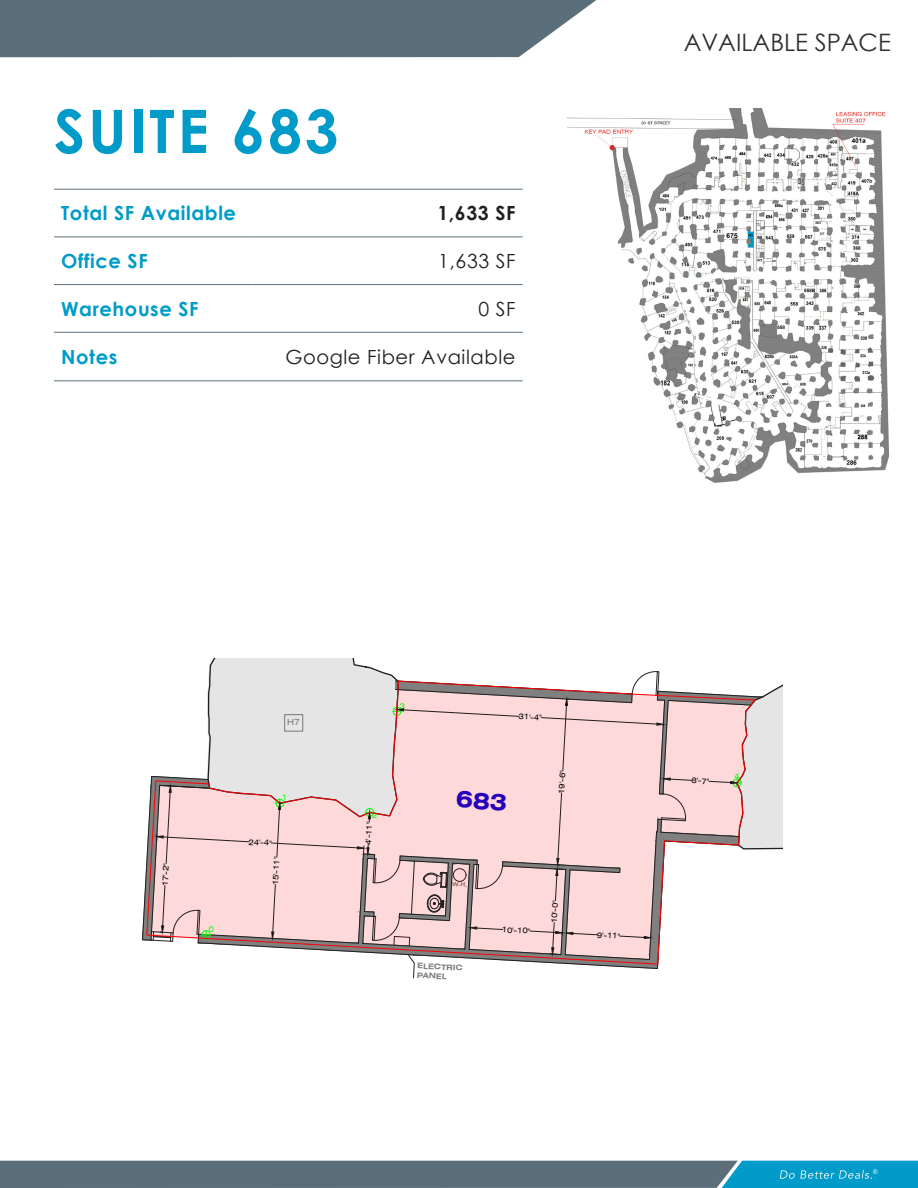
<style>
.page{position:relative;width:918px;height:1188px;background:#fff}
.page>*{position:absolute;margin:0;border:0;box-sizing:border-box;transform-origin:0 0}
.Letter_Text{font:700 60px "Century Gothic";letter-spacing:.05em;color:#009bc8}
.t1{font:24px "Century Gothic";color:#2e2f2f}
.t2{font:700 19.5px "Century Gothic";letter-spacing:.03em;color:#009bc8}
.t3{font:19.5px "Century Gothic";letter-spacing:.03em;color:#231f20}
.t4{font:700 19.5px "Century Gothic";color:#231f20}
.t5{font:expanded 8.7px "Swiss 721 BT";color:#767676}
.t6{font:expanded 7.8px "Swiss 721 BT";color:#000}
.t7{font:700 expanded 7.65px/9.3px "Swiss 721 BT";color:#808080}
.t8{font:700 expanded 5.55px "Swiss 721 BT";color:#808080}
</style>
<div class="page">
<svg style="left:0;top:1161px;width:918px;height:27px;background:#4c798b"></svg>
<div style="left:0;top:0;width:596px;height:57px;background:#5b6f7b"></div>
<svg style="left:54px;top:236px;width:469px;height:145px"></svg>
<hr style="left:54px;top:189px;width:198px;height:1px;background:#5b6f7b">
<hr style="left:54px;top:237px;width:198px;height:1px;background:#5b6f7b">
<hr style="left:252px;top:237px;width:271px;height:1px;background:#5b6f7b">
<hr style="left:54px;top:284px;width:198px;height:1px;background:#5b6f7b">
<hr style="left:252px;top:284px;width:271px;height:1px;background:#5b6f7b">
<hr style="left:54px;top:332px;width:198px;height:1px;background:#5b6f7b">
<hr style="left:252px;top:332px;width:271px;height:1px;background:#5b6f7b">
<hr style="left:54px;top:381px;width:198px;height:1px;background:#5b6f7b">
<hr style="left:252px;top:381px;width:271px;height:1px;background:#5b6f7b">
<hr style="left:252px;top:189px;width:271px;height:1px;background:#5b6f7b">
<img style="left:567px;top:108px;width:322px;height:375px">
<svg style="left:142px;top:659px;width:641px;height:319px"></svg>
<p class="Letter_Text" style="left:54px;top:86px;width:286px">SUITE 683</p>
<p class="t2" style="left:61px;top:198px;width:176px">Total SF Available</p>
<p class="t4" style="left:437px;top:198px;width:80px">1,633 SF</p>
<p class="t2" style="left:61px;top:246px;width:88px">Office SF</p>
<p class="t3" style="left:438px;top:247px;width:79px">1,633 SF</p>
<p class="t2" style="left:61px;top:294px;width:139px">Warehouse SF</p>
<p class="t3" style="left:478px;top:295px;width:39px">0 SF</p>
<p class="t2" style="left:61px;top:342px;width:58px">Notes</p>
<p class="t3" style="left:285px;top:343px;width:232px">Google Fiber Available</p>
<h2 class="t1" style="left:684px;top:25px;width:209px">AVAILABLE SPACE</h2>
<p class="t6" style="left:160px;top:886px;width:24px;rotate:-87deg">17'-2"</p>
<p class="t5" style="left:287px;top:717px;width:14px">H7</p>
<p class="t6" style="left:249px;top:837px;width:24px;rotate:3deg">24'-4"</p>
<p class="t6" style="left:271px;top:885px;width:30px;rotate:-87deg">15'-11"</p>
<p class="t6" style="left:364px;top:844px;width:24px;rotate:-87deg">4'-11"</p>
<p class="t8" style="left:452px;top:881px;width:17px;rotate:3deg">W.H.</p>
<p class="t7" style="left:418px;top:961px;width:47px;rotate:3deg">ELECTRIC<br>PANEL</p>
<p class="t6" style="left:519px;top:712px;width:24px;rotate:3deg">31'-4"</p>
<p class="t6" style="left:557px;top:793px;width:24px;rotate:-87deg">19'-6"</p>
<p class="t6" style="left:502px;top:925px;width:30px;rotate:3deg">10'-10"</p>
<p class="t6" style="left:550px;top:923px;width:24px;rotate:-87deg">10'-0"</p>
<p class="t6" style="left:597px;top:930px;width:24px;rotate:3deg">9'-11"</p>
<p class="t6" style="left:692px;top:776px;width:19px;rotate:3deg">8'-7"</p>
</div>
